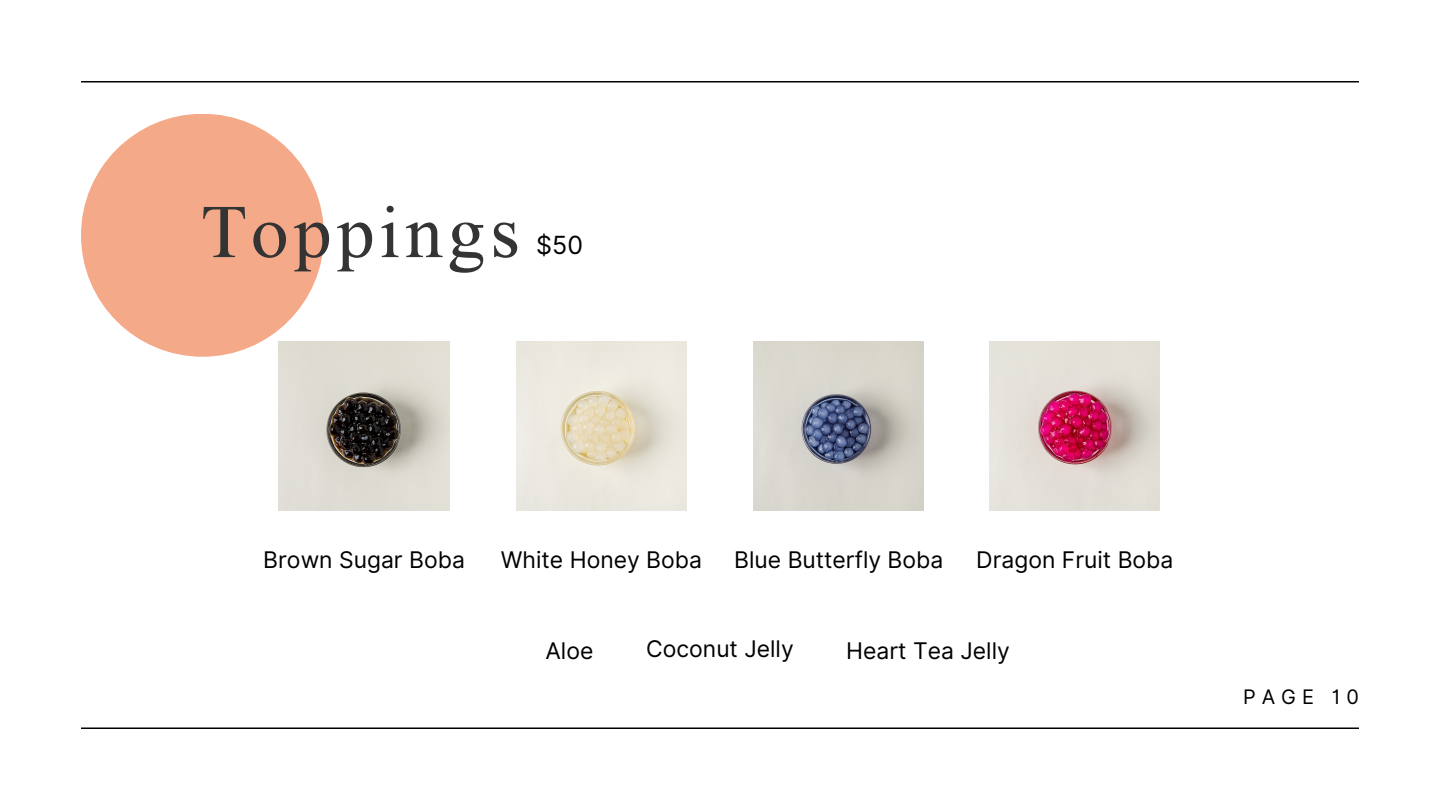
<style>
.page{position:relative;width:1440px;height:810px;background:#fff}
.page>*{position:absolute;margin:0;border:0;box-sizing:border-box;transform-origin:0 0}
.t1{font:500 73.8px "Aderet MF";letter-spacing:.07em;color:#343434}
.t2{font:25px "Inter";color:#000}
.t3{font:22.9px "Inter";color:#000}
.t4{font:20px "Inter";letter-spacing:.3em;color:#000}
</style>
<div class="page">
<img style="left:990px;top:341px;width:170px;height:170px">
<hr style="left:81px;top:728px;width:1278px;height:1px;background:#000">
<hr style="left:81px;top:81px;width:1278px;height:1px;background:#000">
<div style="left:81px;top:114px;width:243px;height:243px;background:#f4aa89;border-radius:50%"></div>
<img style="left:754px;top:341px;width:170px;height:170px">
<img style="left:516px;top:341px;width:170px;height:170px">
<img style="left:279px;top:341px;width:170px;height:170px">
<p class="t1" style="left:202px;top:198px;width:319px">Toppings</p>
<p class="t2" style="left:536px;top:230px;width:48px">$50</p>
<p class="t3" style="left:263px;top:546px;width:203px">Brown Sugar Boba</p>
<p class="t3" style="left:501px;top:546px;width:203px">White Honey Boba</p>
<p class="t3" style="left:734px;top:546px;width:211px">Blue Butterfly Boba</p>
<p class="t3" style="left:976px;top:546px;width:199px">Dragon Fruit Boba</p>
<p class="t3" style="left:545px;top:637px;width:49px">Aloe</p>
<p class="t3" style="left:646px;top:635px;width:149px">Coconut Jelly</p>
<p class="t3" style="left:846px;top:637px;width:165px">Heart Tea Jelly</p>
<p class="t4" style="left:1243px;top:685px;width:117px">PAGE 10</p>
</div>
